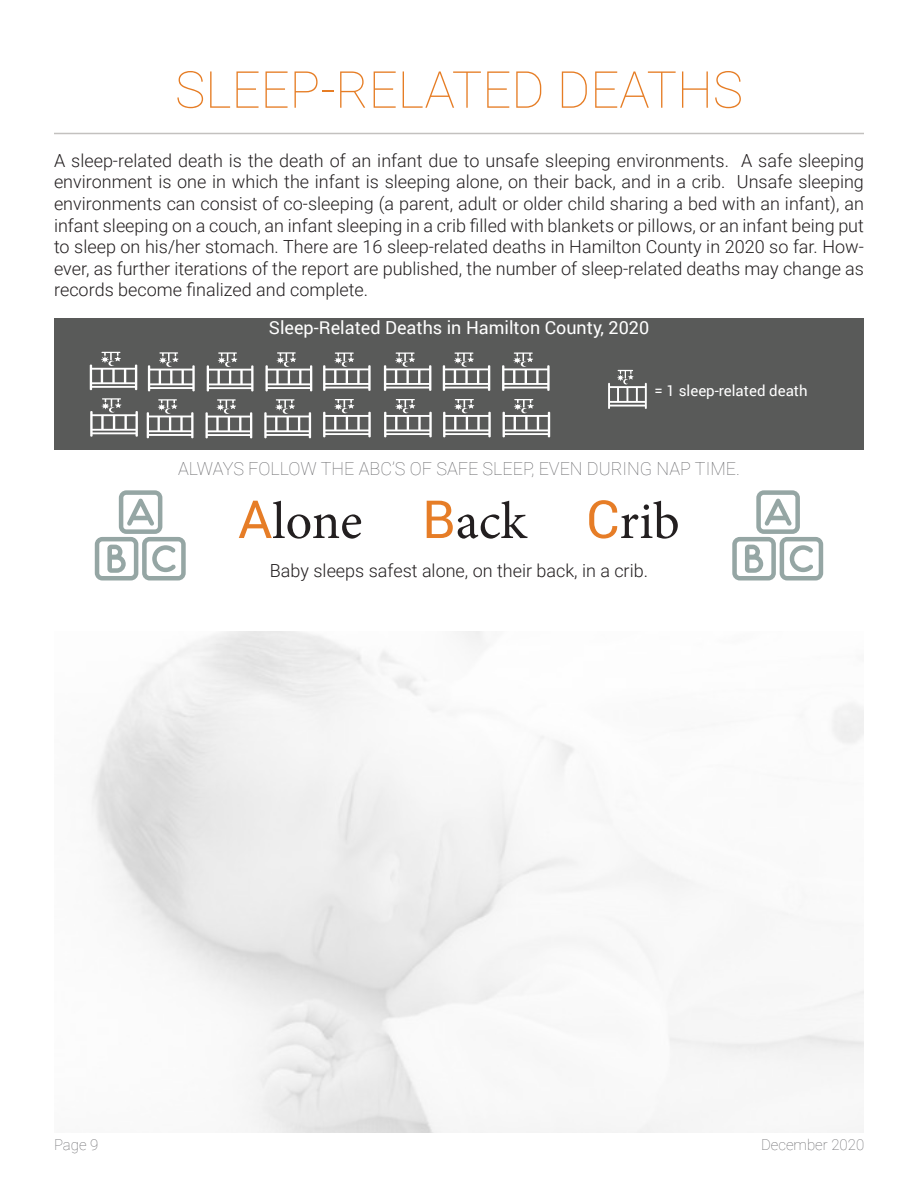
<style>
.page{position:relative;width:918px;height:1188px;background:#fff}
.page>*{position:absolute;margin:0;border:0;box-sizing:border-box;transform-origin:0 0}
.t1{font:52.5px "Minion Pro";letter-spacing:-.005em;color:#231f20}
.t2{font:100 51px "Roboto";color:#e67d25}
.t3{font:300 18px/21.6px "Roboto";color:#231f20;text-align:justify}
.t4{font:100 18px "Roboto";color:#636366}
.t5{font:18px "Roboto";color:#fff}
.t6{font:15px "Roboto";color:#fff}
.t7{font:100 15px "Roboto";color:#636366}
.s1{font-family:"Roboto";color:#e67d27}
</style>
<div class="page">
<svg style="left:91px;top:631px;width:773px;height:502px"></svg>
<div style="left:54px;top:318px;width:810px;height:132px;background:#595a59"></div>
<svg style="left:608px;top:370px;width:39px;height:39px"></svg>
<svg style="left:732px;top:490px;width:91px;height:90px"></svg>
<svg style="left:95px;top:490px;width:91px;height:90px"></svg>
<svg style="left:443px;top:352px;width:47px;height:39px"></svg>
<svg style="left:384px;top:352px;width:47px;height:39px"></svg>
<svg style="left:323px;top:352px;width:48px;height:39px"></svg>
<svg style="left:502px;top:352px;width:48px;height:39px"></svg>
<svg style="left:503px;top:399px;width:47px;height:38px"></svg>
<svg style="left:443px;top:399px;width:48px;height:38px"></svg>
<svg style="left:384px;top:399px;width:48px;height:38px"></svg>
<svg style="left:323px;top:399px;width:48px;height:38px"></svg>
<svg style="left:266px;top:352px;width:46px;height:39px"></svg>
<svg style="left:264px;top:399px;width:47px;height:39px"></svg>
<svg style="left:207px;top:352px;width:47px;height:40px"></svg>
<svg style="left:206px;top:399px;width:46px;height:39px"></svg>
<svg style="left:148px;top:352px;width:47px;height:39px"></svg>
<svg style="left:147px;top:399px;width:47px;height:39px"></svg>
<svg style="left:90px;top:352px;width:47px;height:38px"></svg>
<svg style="left:90px;top:398px;width:48px;height:39px"></svg>
<hr style="left:54px;top:133px;width:810px;height:1px;background:#c3c1bf">
<p class="t2" style="left:175px;top:54px;width:569px">SLEEP-RELATED DEATHS</p>
<p class="t3" style="left:54px;top:149px;width:811px">A sleep-related death is the death of an infant due to unsafe sleeping environments. A safe sleeping environment is one in which the infant is sleeping alone, on their back, and in a crib. Unsafe sleeping environments can consist of co-sleeping (a parent, adult or older child sharing a bed with an infant), an infant sleeping on a couch, an infant sleeping in a crib filled with blankets or pillows, or an infant being put to sleep on his/her stomach. There are 16 sleep-related deaths in Hamilton County in 2020 so far. How&shy;ever, as further iterations of the report are published, the number of sleep-related deaths may change as records become finalized and complete.</p>
<p class="t5" style="left:269px;top:315px;width:382px">Sleep-Related Deaths in Hamilton County, 2020</p>
<p class="t6" style="left:654px;top:381px;width:155px">= 1 sleep-related death</p>
<p class="t4" style="left:178px;top:456px;width:563px">ALWAYS FOLLOW THE ABC’S OF SAFE SLEEP, EVEN DURING NAP TIME.</p>
<p class="t1" style="left:238px;top:486px;width:443px"><span class="s1">A</span>lone <span class="s1">B</span>ack <span class="s1">C</span>rib</p>
<p class="t3" style="left:270px;top:559px;width:380px">Baby sleeps safest alone, on their back, in a crib.</p>
<p class="t7" style="left:54px;top:1134px;width:46px">Page 9</p>
<p class="t7" style="left:761px;top:1134px;width:105px">December 2020</p>
</div>
